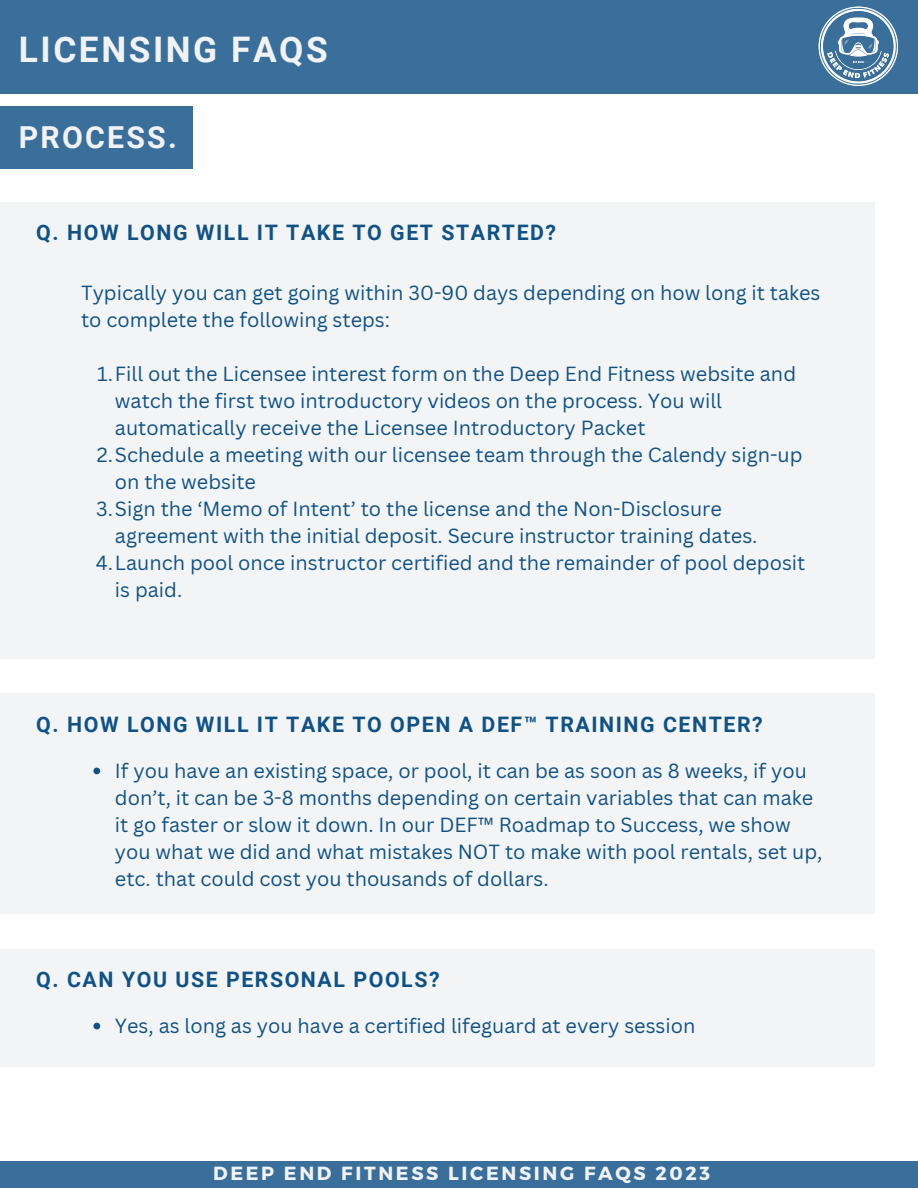
<style>
.page{position:relative;width:918px;height:1188px;background:#fff}
.page>*{position:absolute;margin:0;border:0;box-sizing:border-box;transform-origin:0 0}
.t1{font:700 35.25px "Roboto";letter-spacing:.07em;color:#f1f2f3}
.t2{font:700 30.3px "Roboto";letter-spacing:.07em;color:#f1f2f3}
.t3{font:700 21.3px "Roboto";letter-spacing:.07em;color:#105286}
.t4{font:19.95px/27px "Canva Sans";color:#105286}
.t5{font:700 19.05px "Montserrat";letter-spacing:.14em;color:#f1f2f3}
</style>
<div class="page">
<div style="left:0;top:0;width:918px;height:93px;background:#396f9a"></div>
<img style="left:818px;top:6px;width:81px;height:80px">
<div style="left:0;top:107px;width:193px;height:62px;background:#396f9a"></div>
<div style="left:0;top:202px;width:874px;height:457px;background:#f1f2f3"></div>
<div style="left:0;top:1161px;width:918px;height:27px;background:#396f9a"></div>
<div style="left:0;top:694px;width:874px;height:220px;background:#f1f2f3"></div>
<svg style="left:93px;top:768px;width:7px;height:6px"></svg>
<div style="left:0;top:949px;width:874px;height:118px;background:#f1f2f3"></div>
<svg style="left:93px;top:1023px;width:7px;height:6px"></svg>
<h1 class="t1" style="left:19px;top:29px;width:310px">LICENSING FAQS</h1>
<h2 class="t2" style="left:19px;top:120px;width:160px">PROCESS.</h2>
<p class="t3" style="left:36px;top:220px;width:521px">Q. HOW LONG WILL IT TAKE TO GET STARTED?</p>
<p class="t4" style="left:81px;top:279px;width:741px">Typically you can get going within 30-90 days depending on how long it takes to complete the following steps:</p>
<p class="t4" style="left:97px;top:360px;width:701px">1.Fill out the Licensee interest form on the Deep End Fitness website and</p>
<p class="t4" style="left:115px;top:387px;width:609px">watch the first two introductory videos on the process. You will</p>
<p class="t4" style="left:115px;top:414px;width:532px">automatically receive the Licensee Introductory Packet</p>
<p class="t4" style="left:97px;top:441px;width:707px">2.Schedule a meeting with our licensee team through the Calendy sign-up</p>
<p class="t4" style="left:115px;top:468px;width:143px">on the website</p>
<p class="t4" style="left:96px;top:495px;width:627px">3.Sign the ‘Memo of Intent’ to the license and the Non-Disclosure</p>
<p class="t4" style="left:115px;top:522px;width:644px">agreement with the initial deposit. Secure instructor training dates.</p>
<p class="t4" style="left:96px;top:549px;width:711px">4.Launch pool once instructor certified and the remainder of pool deposit</p>
<p class="t4" style="left:115px;top:576px;width:69px">is paid.</p>
<p class="t3" style="left:36px;top:712px;width:728px">Q. HOW LONG WILL IT TAKE TO OPEN A DEF™ TRAINING CENTER?</p>
<p class="t4" style="left:115px;top:756px;width:709px">If you have an existing space, or pool, it can be as soon as 8 weeks, if you don’t, it can be 3-8 months depending on certain variables that can make it go faster or slow it down. In our DEF™ Roadmap to Success, we show you what we did and what mistakes NOT to make with pool rentals, set up, etc. that could cost you thousands of dollars.</p>
<p class="t3" style="left:36px;top:967px;width:405px">Q. CAN YOU USE PERSONAL POOLS?</p>
<p class="t4" style="left:115px;top:1012px;width:582px">Yes, as long as you have a certified lifeguard at every session</p>
<p class="t5" style="left:213px;top:1161px;width:498px">DEEP END FITNESS LICENSING FAQS 2023</p>
</div>
